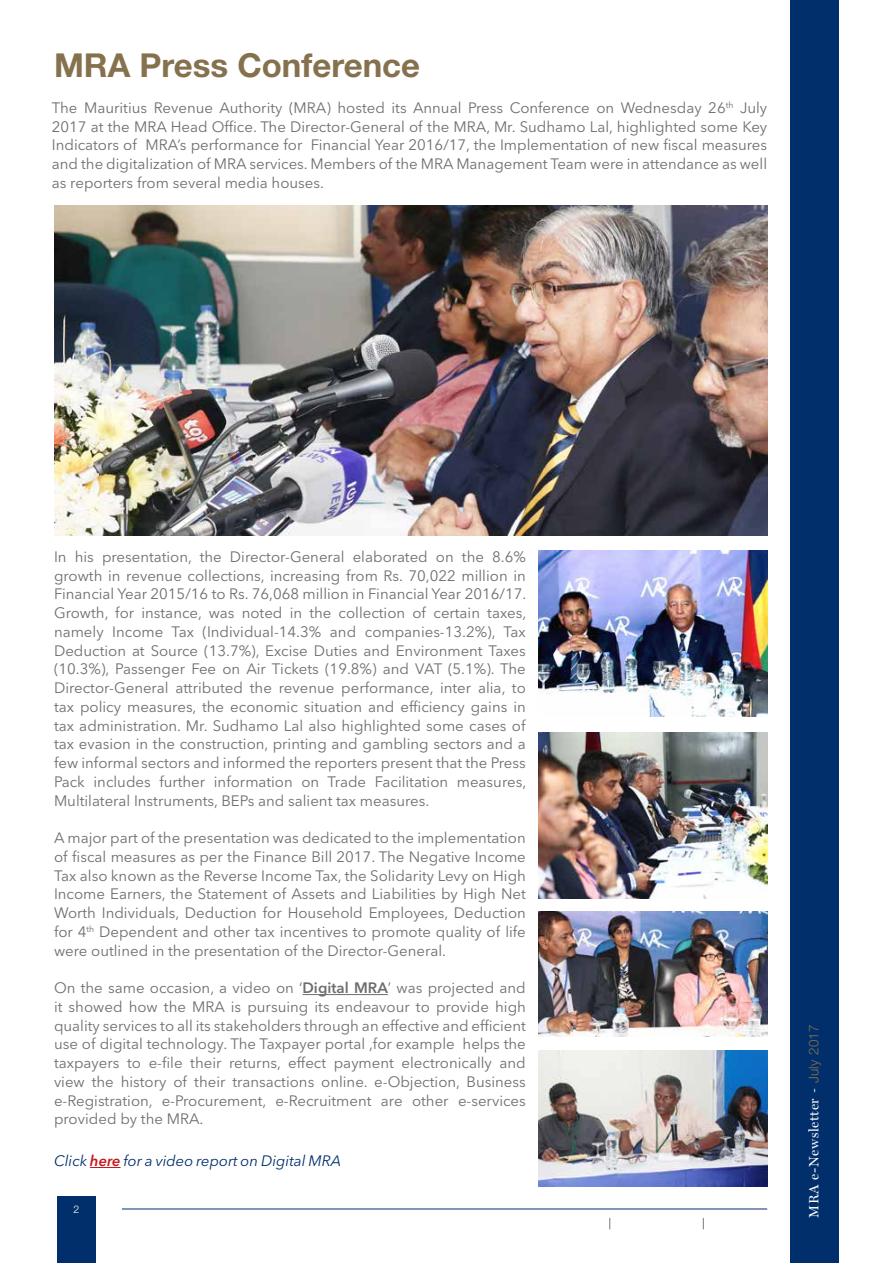
<style>
.page{position:relative;width:893px;height:1263px;background:#fff}
.page>*{position:absolute;margin:0;border:0;box-sizing:border-box;transform-origin:0 0}
.t1{font:700 33px "Helvetica Neue LT Std";color:#85714d}
.t2{font:15px/18.8px "Avenir Next LT Pro";color:#6d6e71;text-align:justify}
.t3{font:italic 15px "Avenir Next LT Pro";color:#002f6c}
.t4{font:13.5px "Miller Display";letter-spacing:.05em;color:#fff}
.t5{font:300 10.5px "Helvetica Neue LT Std";color:#fff}
.s1{font-weight:600}
.s2{font-weight:600;color:#c8161d}
.s3{font-family:"Helvetica Neue LT Std";font-weight:300}
.s4{font-family:"Helvetica Neue LT Std";font-weight:300;color:#85714d}
</style>
<div class="page">
<div style="left:57px;top:1196px;width:38px;height:67px;background:#002f6c"></div>
<hr style="left:122px;top:1208px;width:645px;height:1px;background:#002f6c">
<hr style="left:303px;top:994px;width:85px;height:1px;background:#6d6e71">
<img style="left:55px;top:205px;width:712px;height:331px">
<img style="left:538px;top:733px;width:229px;height:166px">
<img style="left:538px;top:550px;width:229px;height:166px">
<img style="left:538px;top:911px;width:229px;height:125px">
<img style="left:538px;top:1050px;width:229px;height:136px">
<div style="left:791px;top:0;width:48px;height:1263px;background:#002f6c"></div>
<hr style="left:90px;top:1167px;width:31px;height:1px;background:#c8161d">
<h1 class="t1" style="left:54px;top:45px;width:368px">MRA Press Conference</h1>
<p class="t2" style="left:52px;top:98px;width:717px">The Mauritius Revenue Authority (MRA) hosted its Annual Press Conference on Wednesday 26<sup>th</sup> July 2017 at the MRA Head Office. The Director-General of the MRA, Mr. Sudhamo Lal, highlighted some Key Indicators of MRA’s performance for Financial Year 2016/17, the Implementation of new fiscal measures and the digitalization of MRA services. Members of the MRA Management Team were in attendance as well as reporters from several media houses.</p>
<p class="t2" style="left:54px;top:547px;width:474px">In his presentation, the Director-General elaborated on the 8.6% growth in revenue collections, increasing from Rs. 70,022 million in Financial Year 2015/16 to Rs. 76,068 million in Financial Year 2016/17.<br>Growth, for instance, was noted in the collection of certain taxes, namely Income Tax (Individual-14.3% and companies-13.2%), Tax Deduction at Source (13.7%), Excise Duties and Environment Taxes (10.3%), Passenger Fee on Air Tickets (19.8%) and VAT (5.1%). The Director-General attributed the revenue performance, inter alia, to tax policy measures, the economic situation and efficiency gains in tax administration. Mr. Sudhamo Lal also highlighted some cases of tax evasion in the construction, printing and gambling sectors and a few informal sectors and informed the reporters present that the Press Pack includes further information on Trade Facilitation measures, Multilateral Instruments, BEPs and salient tax measures.</p>
<p class="t2" style="left:54px;top:828px;width:473px">A major part of the presentation was dedicated to the implementation of fiscal measures as per the Finance Bill 2017. The Negative Income Tax also known as the Reverse Income Tax, the Solidarity Levy on High Income Earners, the Statement of Assets and Liabilities by High Net Worth Individuals, Deduction for Household Employees, Deduction for 4<sup>th</sup> Dependent and other tax incentives to promote quality of life were outlined in the presentation of the Director-General.</p>
<p class="t2" style="left:54px;top:978px;width:473px">On the same occasion, a video on ‘<span class="s1">Digital MRA</span>’ was projected and it showed how the MRA is pursuing its endeavour to provide high quality services to all its stakeholders through an effective and efficient use of digital technology. The Taxpayer portal ,for example helps the taxpayers to e-file their returns, effect payment electronically and view the history of their transactions online. e-Objection, Business e-Registration, e-Procurement, e-Recruitment are other e-services provided by the MRA.</p>
<p class="t3" style="left:54px;top:1152px;width:289px">Click <span class="s2">here</span> for a video report on Digital MRA</p>
<p class="t5" style="left:73px;top:1203px;width:7px">2</p>
<p class="t4" style="left:806px;top:1218px;width:195px;rotate:-90deg">MRA e-Newsletter <span class="s3">-</span> <span class="s4">July 2017</span></p>
</div>
